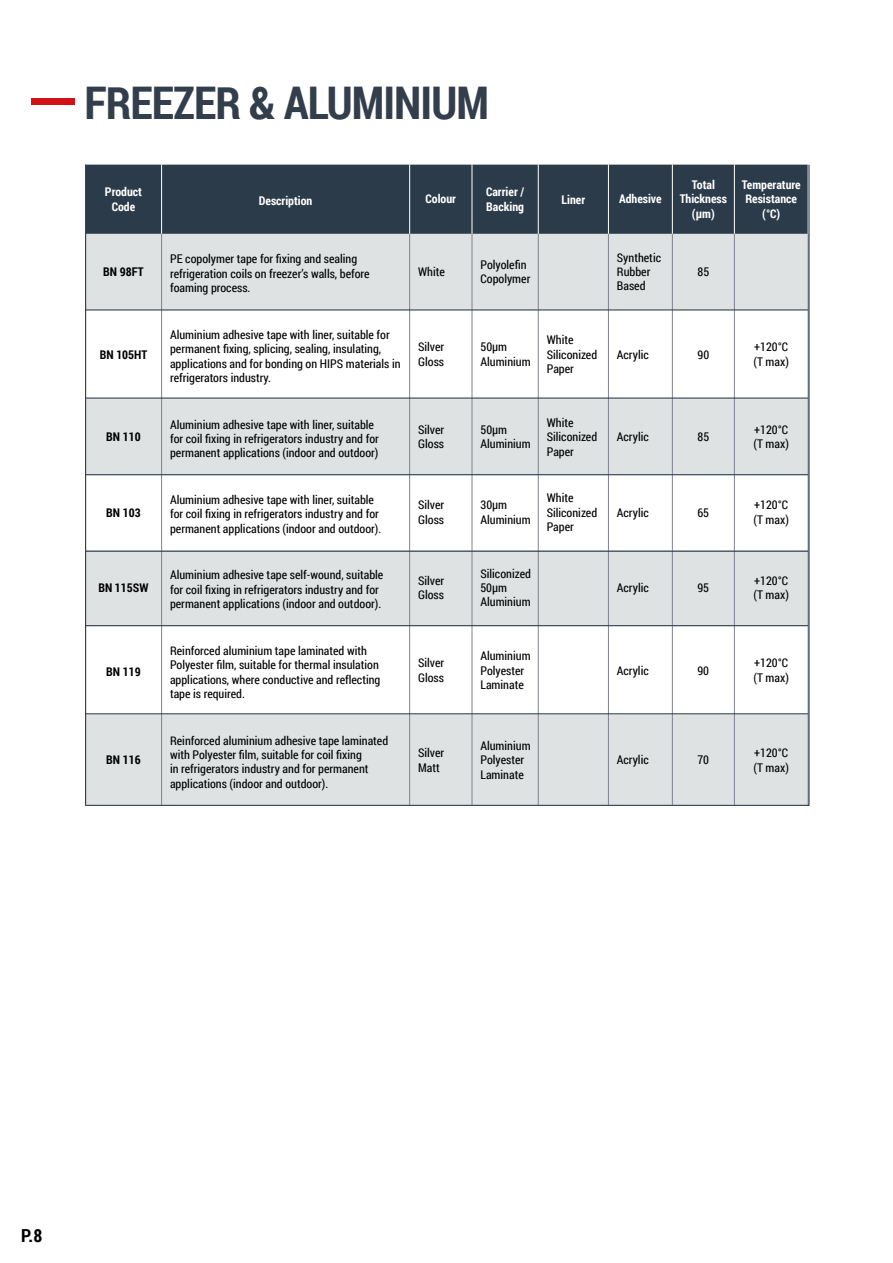
<style>
.page{position:relative;width:893px;height:1263px;background:#fff}
.page>*{position:absolute;margin:0;border:0;box-sizing:border-box;transform-origin:0 0}
.t1{font:700 45px "Roboto Condensed";letter-spacing:-.02em;color:#333e4c}
.t2{font:700 18px "Roboto Condensed";color:#000}
.t3{font:12px/14.4px "Roboto Condensed";color:#000}
.t4{font:700 12px/14.4px "Roboto Condensed";color:#fff;text-align:center}
.t5{font:700 12px "Roboto Condensed";color:#000}
</style>
<div class="page">
<div style="left:31px;top:99px;width:44px;height:6px;background:#d11116"></div>
<div style="left:86px;top:165px;width:722px;height:69px;background:#2c3b4a"></div>
<div style="left:86px;top:234px;width:722px;height:571px;background:#dee2e3"></div>
<svg style="left:86px;top:310px;width:722px;height:405px"></svg>
<hr style="left:161px;top:164px;width:1px;height:70px;background:#fff">
<hr style="left:409px;top:164px;width:1px;height:70px;background:#fff">
<hr style="left:472px;top:164px;width:1px;height:70px;background:#fff">
<hr style="left:538px;top:164px;width:1px;height:70px;background:#fff">
<hr style="left:608px;top:164px;width:1px;height:70px;background:#fff">
<hr style="left:672px;top:164px;width:1px;height:70px;background:#fff">
<hr style="left:734px;top:164px;width:1px;height:70px;background:#fff">
<hr style="left:161px;top:234px;width:1px;height:75px;background:#80838e">
<hr style="left:409px;top:234px;width:1px;height:75px;background:#80838e">
<hr style="left:472px;top:234px;width:1px;height:75px;background:#80838e">
<hr style="left:538px;top:234px;width:1px;height:75px;background:#80838e">
<hr style="left:608px;top:234px;width:1px;height:75px;background:#80838e">
<hr style="left:672px;top:234px;width:1px;height:75px;background:#80838e">
<hr style="left:734px;top:234px;width:1px;height:75px;background:#80838e">
<hr style="left:161px;top:309px;width:1px;height:90px;background:#80838e">
<hr style="left:409px;top:309px;width:1px;height:90px;background:#80838e">
<hr style="left:472px;top:309px;width:1px;height:90px;background:#80838e">
<hr style="left:538px;top:309px;width:1px;height:90px;background:#80838e">
<hr style="left:608px;top:309px;width:1px;height:90px;background:#80838e">
<hr style="left:672px;top:309px;width:1px;height:90px;background:#80838e">
<hr style="left:734px;top:309px;width:1px;height:90px;background:#80838e">
<hr style="left:161px;top:399px;width:1px;height:75px;background:#80838e">
<hr style="left:409px;top:399px;width:1px;height:75px;background:#80838e">
<hr style="left:472px;top:399px;width:1px;height:75px;background:#80838e">
<hr style="left:538px;top:399px;width:1px;height:75px;background:#80838e">
<hr style="left:608px;top:399px;width:1px;height:75px;background:#80838e">
<hr style="left:672px;top:399px;width:1px;height:75px;background:#80838e">
<hr style="left:734px;top:399px;width:1px;height:75px;background:#80838e">
<hr style="left:161px;top:474px;width:1px;height:76px;background:#80838e">
<hr style="left:409px;top:474px;width:1px;height:76px;background:#80838e">
<hr style="left:472px;top:474px;width:1px;height:76px;background:#80838e">
<hr style="left:538px;top:474px;width:1px;height:76px;background:#80838e">
<hr style="left:608px;top:474px;width:1px;height:76px;background:#80838e">
<hr style="left:672px;top:474px;width:1px;height:76px;background:#80838e">
<hr style="left:734px;top:474px;width:1px;height:76px;background:#80838e">
<hr style="left:161px;top:550px;width:1px;height:75px;background:#80838e">
<hr style="left:409px;top:550px;width:1px;height:75px;background:#80838e">
<hr style="left:472px;top:550px;width:1px;height:75px;background:#80838e">
<hr style="left:538px;top:550px;width:1px;height:75px;background:#80838e">
<hr style="left:608px;top:550px;width:1px;height:75px;background:#80838e">
<hr style="left:672px;top:550px;width:1px;height:75px;background:#80838e">
<hr style="left:734px;top:550px;width:1px;height:75px;background:#80838e">
<hr style="left:161px;top:625px;width:1px;height:90px;background:#80838e">
<hr style="left:409px;top:625px;width:1px;height:90px;background:#80838e">
<hr style="left:472px;top:625px;width:1px;height:90px;background:#80838e">
<hr style="left:538px;top:625px;width:1px;height:90px;background:#80838e">
<hr style="left:608px;top:625px;width:1px;height:90px;background:#80838e">
<hr style="left:672px;top:625px;width:1px;height:90px;background:#80838e">
<hr style="left:734px;top:625px;width:1px;height:90px;background:#80838e">
<hr style="left:161px;top:715px;width:1px;height:90px;background:#80838e">
<hr style="left:409px;top:715px;width:1px;height:90px;background:#80838e">
<hr style="left:472px;top:715px;width:1px;height:90px;background:#80838e">
<hr style="left:538px;top:715px;width:1px;height:90px;background:#80838e">
<hr style="left:608px;top:715px;width:1px;height:90px;background:#80838e">
<hr style="left:672px;top:715px;width:1px;height:90px;background:#80838e">
<hr style="left:734px;top:715px;width:1px;height:90px;background:#80838e">
<hr style="left:86px;top:805px;width:723px;height:1px;background:#2c3b4a">
<hr style="left:85px;top:713px;width:723px;height:1px;background:#2c3b4a">
<hr style="left:85px;top:625px;width:723px;height:1px;background:#2c3b4a">
<hr style="left:85px;top:551px;width:723px;height:1px;background:#2c3b4a">
<hr style="left:85px;top:474px;width:723px;height:1px;background:#2c3b4a">
<hr style="left:85px;top:397px;width:723px;height:2px;background:#2c3b4a">
<hr style="left:85px;top:309px;width:723px;height:1px;background:#2c3b4a">
<hr style="left:85px;top:165px;width:1px;height:641px;background:#2c3b4a">
<hr style="left:808px;top:165px;width:1px;height:641px;background:#2c3b4a">
<h1 class="t1" style="left:85px;top:71px;width:406px">FREEZER &amp; ALUMINIUM</h1>
<p class="t4" style="left:105px;top:184px;width:39px">Product<br>Code</p>
<p class="t4" style="left:259px;top:193px;width:55px">Description</p>
<p class="t4" style="left:425px;top:192px;width:32px">Colour</p>
<p class="t4" style="left:486px;top:184px;width:40px;text-align:left">Carrier /<br>Backing</p>
<p class="t4" style="left:561px;top:192px;width:25px">Liner</p>
<p class="t4" style="left:619px;top:192px;width:44px">Adhesive</p>
<p class="t5" style="left:103px;top:263px;width:42px">BN 98FT</p>
<p class="t3" style="left:170px;top:252px;width:201px">PE copolymer tape for fixing and sealing refrigeration coils on freezer’s walls, before foaming process.</p>
<p class="t3" style="left:418px;top:264px;width:28px">White</p>
<p class="t3" style="left:480px;top:257px;width:51px">Polyolefin<br>Copolymer</p>
<p class="t3" style="left:617px;top:250px;width:46px">Synthetic<br>Rubber<br>Based</p>
<p class="t4" style="left:680px;top:177px;width:49px">Total<br>Thickness (μm)</p>
<p class="t4" style="left:742px;top:177px;width:61px">Temperature<br>Resistance (°C)</p>
<p class="t3" style="left:697px;top:264px;width:13px">85</p>
<p class="t5" style="left:100px;top:346px;width:49px">BN 105HT</p>
<p class="t5" style="left:106px;top:429px;width:36px">BN 110</p>
<p class="t5" style="left:106px;top:504px;width:36px">BN 103</p>
<p class="t5" style="left:98px;top:579px;width:52px">BN 115SW</p>
<p class="t5" style="left:106px;top:664px;width:36px">BN 119</p>
<p class="t5" style="left:106px;top:752px;width:36px">BN 116</p>
<p class="t3" style="left:170px;top:327px;width:232px">Aluminium adhesive tape with liner, suitable for permanent fixing, splicing, sealing, insulating, applications and for bonding on HIPS materials in refrigerators industry.</p>
<p class="t3" style="left:418px;top:340px;width:28px">Silver<br>Gloss</p>
<p class="t3" style="left:480px;top:340px;width:52px">50μm<br>Aluminium</p>
<p class="t3" style="left:547px;top:332px;width:52px">White<br>Siliconized<br>Paper</p>
<p class="t3" style="left:170px;top:417px;width:210px">Aluminium adhesive tape with liner, suitable for coil fixing in refrigerators industry and for permanent applications (indoor and outdoor)</p>
<p class="t3" style="left:418px;top:422px;width:28px">Silver<br>Gloss</p>
<p class="t3" style="left:480px;top:422px;width:52px">50μm<br>Aluminium</p>
<p class="t3" style="left:547px;top:415px;width:52px">White<br>Siliconized<br>Paper</p>
<p class="t3" style="left:170px;top:492px;width:213px">Aluminium adhesive tape with liner, suitable for coil fixing in refrigerators industry and for permanent applications (indoor and outdoor).</p>
<p class="t3" style="left:418px;top:498px;width:28px">Silver<br>Gloss</p>
<p class="t3" style="left:480px;top:498px;width:52px">30μm<br>Aluminium</p>
<p class="t3" style="left:547px;top:490px;width:52px">White<br>Siliconized<br>Paper</p>
<p class="t3" style="left:170px;top:568px;width:215px">Aluminium adhesive tape self-wound, suitable for coil fixing in refrigerators industry and for permanent applications (indoor and outdoor).</p>
<p class="t3" style="left:418px;top:573px;width:28px">Silver<br>Gloss</p>
<p class="t3" style="left:480px;top:566px;width:52px">Siliconized<br>50μm<br>Aluminium</p>
<p class="t3" style="left:170px;top:643px;width:212px">Reinforced aluminium tape laminated with Polyester film, suitable for thermal insulation applications, where conductive and reflecting tape is required.</p>
<p class="t3" style="left:170px;top:733px;width:220px">Reinforced aluminium adhesive tape laminated with Polyester film, suitable for coil fixing<br>in refrigerators industry and for permanent applications (indoor and outdoor).</p>
<p class="t3" style="left:418px;top:656px;width:28px">Silver<br>Gloss</p>
<p class="t3" style="left:480px;top:648px;width:52px">Aluminium<br>Polyester<br>Laminate</p>
<p class="t3" style="left:418px;top:745px;width:28px">Silver<br>Matt</p>
<p class="t3" style="left:480px;top:738px;width:52px">Aluminium<br>Polyester<br>Laminate</p>
<p class="t3" style="left:617px;top:347px;width:33px">Acrylic</p>
<p class="t3" style="left:697px;top:347px;width:13px">90</p>
<p class="t3" style="left:753px;top:340px;width:37px">+120°C (T max)</p>
<p class="t3" style="left:617px;top:429px;width:33px">Acrylic</p>
<p class="t3" style="left:697px;top:429px;width:13px">85</p>
<p class="t3" style="left:753px;top:422px;width:37px">+120°C (T max)</p>
<p class="t3" style="left:617px;top:505px;width:33px">Acrylic</p>
<p class="t3" style="left:697px;top:505px;width:13px">65</p>
<p class="t3" style="left:753px;top:498px;width:37px">+120°C (T max)</p>
<p class="t3" style="left:617px;top:580px;width:33px">Acrylic</p>
<p class="t3" style="left:697px;top:580px;width:13px">95</p>
<p class="t3" style="left:753px;top:573px;width:37px">+120°C (T max)</p>
<p class="t3" style="left:617px;top:663px;width:33px">Acrylic</p>
<p class="t3" style="left:697px;top:663px;width:13px">90</p>
<p class="t3" style="left:753px;top:656px;width:37px">+120°C (T max)</p>
<p class="t3" style="left:617px;top:753px;width:33px">Acrylic</p>
<p class="t3" style="left:697px;top:753px;width:13px">70</p>
<p class="t3" style="left:753px;top:745px;width:37px">+120°C (T max)</p>
<h2 class="t2" style="left:21px;top:1223px;width:23px">P.8</h2>
</div>
